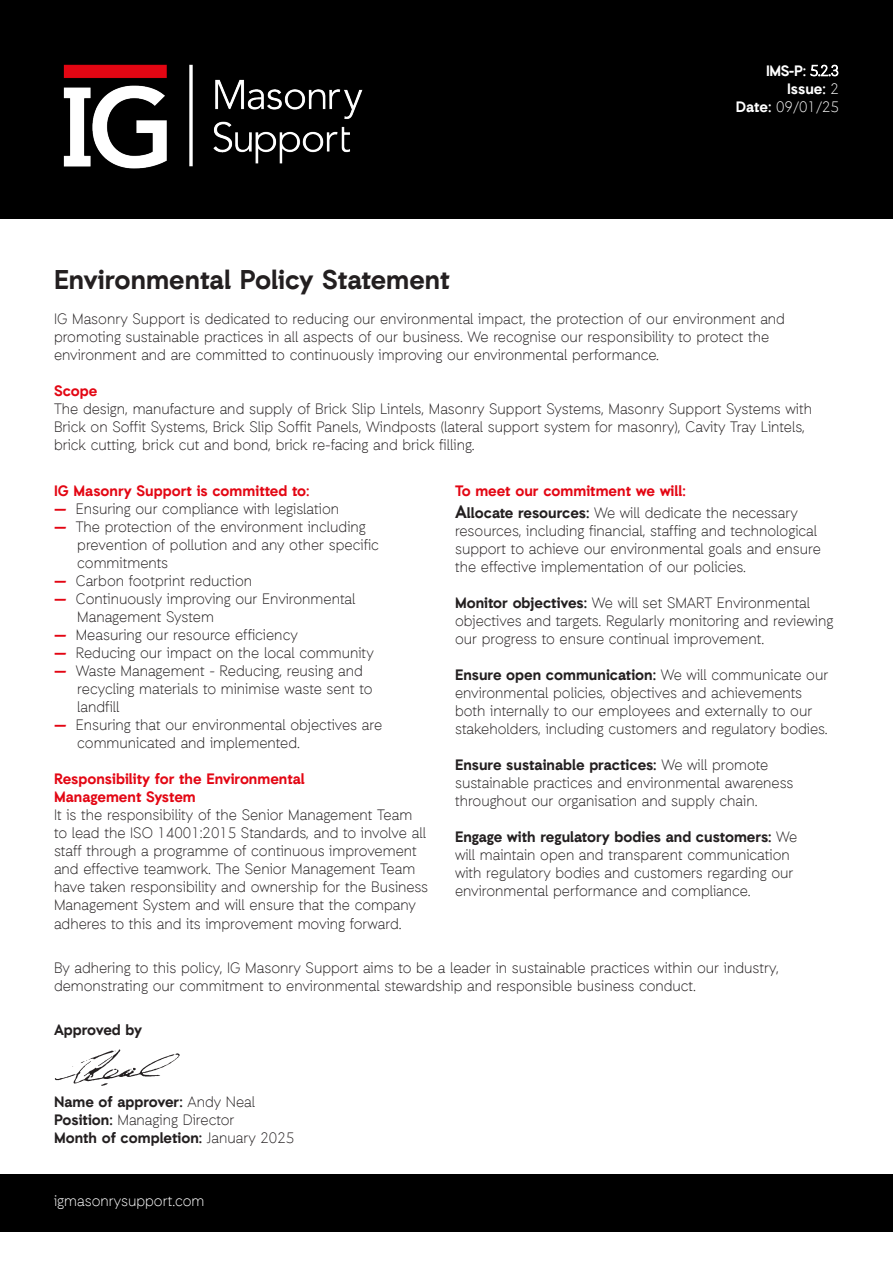
<style>
.page{position:relative;width:893px;height:1263px;background:#fff}
.page>*{position:absolute;margin:0;border:0;box-sizing:border-box;transform-origin:0 0}
.t1{font:700 27px "Auxilia";color:#231f20}
.t2{font:300 15px/18px "Auxilia";color:#231f20}
.t3{font:700 15px/21.6px "Auxilia";color:#e30613}
.t4{font:700 15px "Auxilia";color:#231f20}
.t5{font:700 15px/18px "Auxilia";color:#fff;text-align:right}
.t6{font:300 15px "Auxilia";color:#fff}
.s1{font-weight:300}
.s2{font-weight:700;color:#e30613}
.s3{font-size:18px;color:#231f20}
.s4{color:#231f20}
.s5{font-weight:300;color:#231f20}
.s6{font-weight:700}
</style>
<div class="page">
<div style="left:0;top:0;width:893px;height:218px;background:#000"></div>
<img style="left:63px;top:64px;width:300px;height:105px">
<div style="left:0;top:1175px;width:893px;height:57px;background:#000"></div>
<img style="left:54px;top:1049px;width:126px;height:37px">
<p class="t5" style="left:736px;top:61px;width:105px">IMS-P: <span class="s1">5.2.3<br></span>Issue: <span class="s1">2<br></span>Date: <span class="s1">09/01/25</span></p>
<p class="t1" style="left:54px;top:263px;width:397px">Environmental Policy Statement</p>
<p class="t2" style="left:54px;top:310px;width:732px">IG Masonry Support is dedicated to reducing our environmental impact, the protection of our environment and promoting sustainable practices in all aspects of our business. We recognise our responsibility to protect the environment and are committed to continuously improving our environmental performance.</p>
<p class="t2" style="left:54px;top:382px;width:760px"><span class="s2">Scope<br></span>The design, manufacture and supply of Brick Slip Lintels, Masonry Support Systems, Masonry Support Systems with Brick on Soffit Systems, Brick Slip Soffit Panels, Windposts (lateral support system for masonry), Cavity Tray Lintels, brick cutting, brick cut and bond, brick re-facing and brick filling.</p>
<p class="t3" style="left:54px;top:480px;width:257px">IG Masonry Support is committed to:</p>
<p class="t2" style="left:54px;top:500px;width:287px"><span class="s2">—</span> Ensuring our compliance with legislation</p>
<p class="t2" style="left:77px;top:518px;width:303px;text-indent:-23px"><span class="s2">—</span> The protection of the environment including prevention of pollution and any other specific commitments</p>
<p class="t2" style="left:54px;top:572px;width:200px"><span class="s2">—</span> Carbon footprint reduction</p>
<p class="t2" style="left:77px;top:590px;width:280px;text-indent:-23px"><span class="s2">—</span> Continuously improving our Environmental<br>Management System</p>
<p class="t2" style="left:54px;top:626px;width:245px"><span class="s2">—</span> Measuring our resource efficiency</p>
<p class="t2" style="left:54px;top:644px;width:321px"><span class="s2">—</span> Reducing our impact on the local community</p>
<p class="t2" style="left:77px;top:662px;width:297px;text-indent:-23px"><span class="s2">—</span> Waste Management - Reducing, reusing and recycling materials to minimise waste sent to landfill</p>
<p class="t2" style="left:77px;top:716px;width:306px;text-indent:-23px"><span class="s2">—</span> Ensuring that our environmental objectives are communicated and implemented.</p>
<p class="t2" style="left:54px;top:770px;width:376px"><span class="s2">Responsibility for the Environmental<br>Management System<br></span>It is the responsibility of the Senior Management Team to lead the ISO 14001:2015 Standards, and to involve all staff through a programme of continuous improvement and effective teamwork. The Senior Management Team have taken responsibility and ownership for the Business Management System and will ensure that the company adheres to this and its improvement moving forward.</p>
<p class="t3" style="left:455px;top:480px;width:344px">To meet our commitment we will:<br><span class="s3">A</span><span class="s4">llocate resources:</span> <span class="s5">We will dedicate the necessary</span></p>
<p class="t2" style="left:455px;top:521px;width:367px">resources, including financial, staffing and technological support to achieve our environmental goals and ensure the effective implementation of our policies.</p>
<p class="t2" style="left:455px;top:593px;width:380px"><span class="s6">Monitor objectives:</span> We will set SMART Environmental objectives and targets. Regularly monitoring and reviewing our progress to ensure continual improvement.</p>
<p class="t2" style="left:455px;top:665px;width:375px"><span class="s6">Ensure open communication:</span> We will communicate our environmental policies, objectives and achievements both internally to our employees and externally to our stakeholders, including customers and regulatory bodies.</p>
<p class="t2" style="left:455px;top:755px;width:340px"><span class="s6">Ensure sustainable practices:</span> We will promote sustainable practices and environmental awareness throughout our organisation and supply chain.</p>
<p class="t2" style="left:455px;top:827px;width:344px"><span class="s6">Engage with regulatory bodies and customers:</span> We will maintain open and transparent communication with regulatory bodies and customers regarding our environmental performance and compliance.</p>
<p class="t2" style="left:54px;top:958px;width:726px">By adhering to this policy, IG Masonry Support aims to be a leader in sustainable practices within our industry, demonstrating our commitment to environmental stewardship and responsible business conduct.</p>
<p class="t4" style="left:54px;top:1020px;width:90px">Approved by</p>
<p class="t4" style="left:54px;top:1092px;width:203px">Name of approver: <span class="s1">Andy Neal</span></p>
<p class="t2" style="left:54px;top:1110px;width:182px"><span class="s6">Position:</span> Managing Director</p>
<p class="t4" style="left:54px;top:1128px;width:242px">Month of completion: <span class="s1">January 2025</span></p>
<p class="t6" style="left:54px;top:1192px;width:152px">igmasonrysupport.com</p>
</div>
